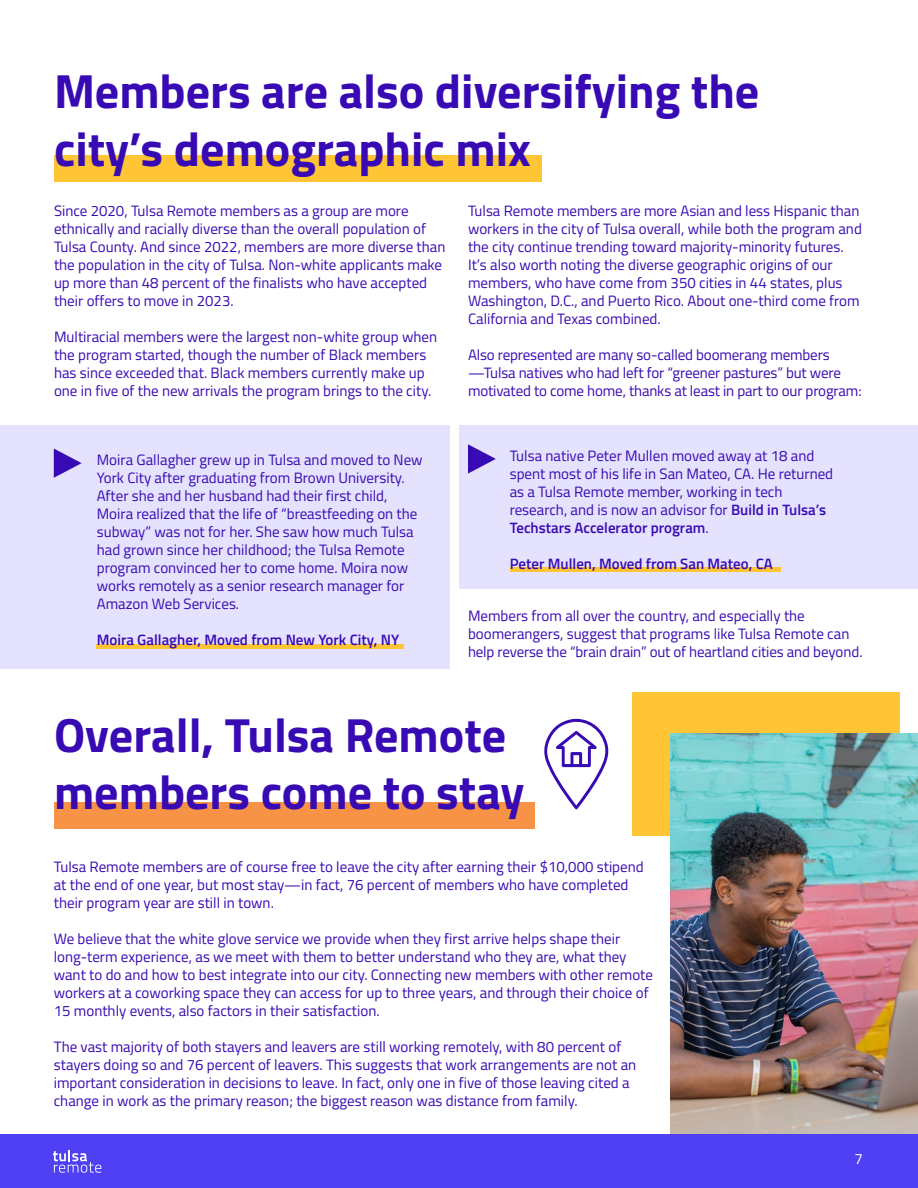
<style>
.page{position:relative;width:918px;height:1188px;background:#fff}
.page>*{position:absolute;margin:0;border:0;box-sizing:border-box;transform-origin:0 0}
.H2_-_blue{font:700 48px/57.6px "Titillium Web";color:#380ab3}
.body___blue_text{font:15px/18px "Titillium Web";color:#380ab3}
.body___blue_text-2{font:600 15px "Titillium Web";color:#380ab3}
.t1{font:15px "Titillium Web";color:#fff}
.s1{font-weight:600}
</style>
<div class="page">
<div style="left:0;top:1134px;width:918px;height:54px;background:#4f40f3"></div>
<svg style="left:53px;top:1150px;width:48px;height:23px"></svg>
<div style="left:459px;top:426px;width:459px;height:163px;background:#e4e2fd"></div>
<div style="left:0;top:426px;width:450px;height:243px;background:#e4e2fd"></div>
<div style="left:633px;top:692px;width:267px;height:144px;background:#ffc535"></div>
<div style="left:54px;top:156px;width:487px;height:26px;background:#ffc535"></div>
<svg style="left:54px;top:448px;width:28px;height:30px"></svg>
<div style="left:97px;top:644px;width:307px;height:5px;background:#ffc535"></div>
<hr style="left:510px;top:568px;width:271px;height:4px;background:#ffc535">
<svg style="left:468px;top:444px;width:28px;height:30px"></svg>
<div style="left:54px;top:802px;width:481px;height:27px;background:#f69347"></div>
<img style="left:670px;top:733px;width:248px;height:401px">
<svg style="left:544px;top:719px;width:65px;height:91px"></svg>
<p class="H2_-_blue" style="left:54px;top:60px;width:707px">Members are also diversifying the city’s demographic mix</p>
<p class="body___blue_text" style="left:54px;top:201px;width:393px">Since 2020, Tulsa Remote members as a group are more ethnically and racially diverse than the overall population of Tulsa County. And since 2022, members are more diverse than the population in the city of Tulsa. Non-white applicants make up more than 48 percent of the finalists who have accepted their offers to move in 2023.</p>
<p class="body___blue_text" style="left:54px;top:327px;width:385px">Multiracial members were the largest non-white group when the program started, though the number of Black members has since exceeded that. Black members currently make up one in five of the new arrivals the program brings to the city.</p>
<p class="body___blue_text" style="left:97px;top:451px;width:327px">Moira Gallagher grew up in Tulsa and moved to New York City after graduating from Brown University.<br>After she and her husband had their first child, Moira realized that the life of “breastfeeding on the subway” was not for her. She saw how much Tulsa had grown since her childhood; the Tulsa Remote program convinced her to come home. Moira now works remotely as a senior research manager for Amazon Web Services.</p>
<p class="body___blue_text-2" style="left:97px;top:629px;width:304px">Moira Gallagher, Moved from New York City, NY</p>
<p class="body___blue_text" style="left:468px;top:201px;width:395px">Tulsa Remote members are more Asian and less Hispanic than workers in the city of Tulsa overall, while both the program and the city continue trending toward majority-minority futures.<br>It’s also worth noting the diverse geographic origins of our members, who have come from 350 cities in 44 states, plus Washington, D.C., and Puerto Rico. About one-third come from California and Texas combined.</p>
<p class="body___blue_text" style="left:468px;top:345px;width:395px">Also represented are many so-called boomerang members —Tulsa natives who had left for “greener pastures” but were motivated to come home, thanks at least in part to our program:</p>
<p class="body___blue_text" style="left:510px;top:446px;width:325px">Tulsa native Peter Mullen moved away at 18 and spent most of his life in San Mateo, CA. He returned as a Tulsa Remote member, working in tech research, and is now an advisor for <span class="s1">Build in Tulsa’s Techstars Accelerator program</span>.</p>
<p class="body___blue_text-2" style="left:510px;top:553px;width:265px">Peter Mullen, Moved from San Mateo, CA</p>
<p class="body___blue_text" style="left:468px;top:606px;width:396px">Members from all over the country, and especially the boomerangers, suggest that programs like Tulsa Remote can help reverse the “brain drain” out of heartland cities and beyond.</p>
<p class="H2_-_blue" style="left:54px;top:704px;width:472px">Overall, Tulsa Remote members come to stay</p>
<p class="body___blue_text" style="left:54px;top:857px;width:592px">Tulsa Remote members are of course free to leave the city after earning their $10,000 stipend at the end of one year, but most stay—in fact, 76 percent of members who have completed their program year are still in town.</p>
<p class="body___blue_text" style="left:54px;top:929px;width:601px">We believe that the white glove service we provide when they first arrive helps shape their long-term experience, as we meet with them to better understand who they are, what they want to do and how to best integrate into our city. Connecting new members with other remote workers at a coworking space they can access for up to three years, and through their choice of 15 monthly events, also factors in their satisfaction.</p>
<p class="body___blue_text" style="left:54px;top:1037px;width:584px">The vast majority of both stayers and leavers are still working remotely, with 80 percent of stayers doing so and 76 percent of leavers. This suggests that work arrangements are not an important consideration in decisions to leave. In fact, only one in five of those leaving cited a change in work as the primary reason; the biggest reason was distance from family.</p>
<p class="t1" style="left:855px;top:1147px;width:10px">7</p>
</div>
